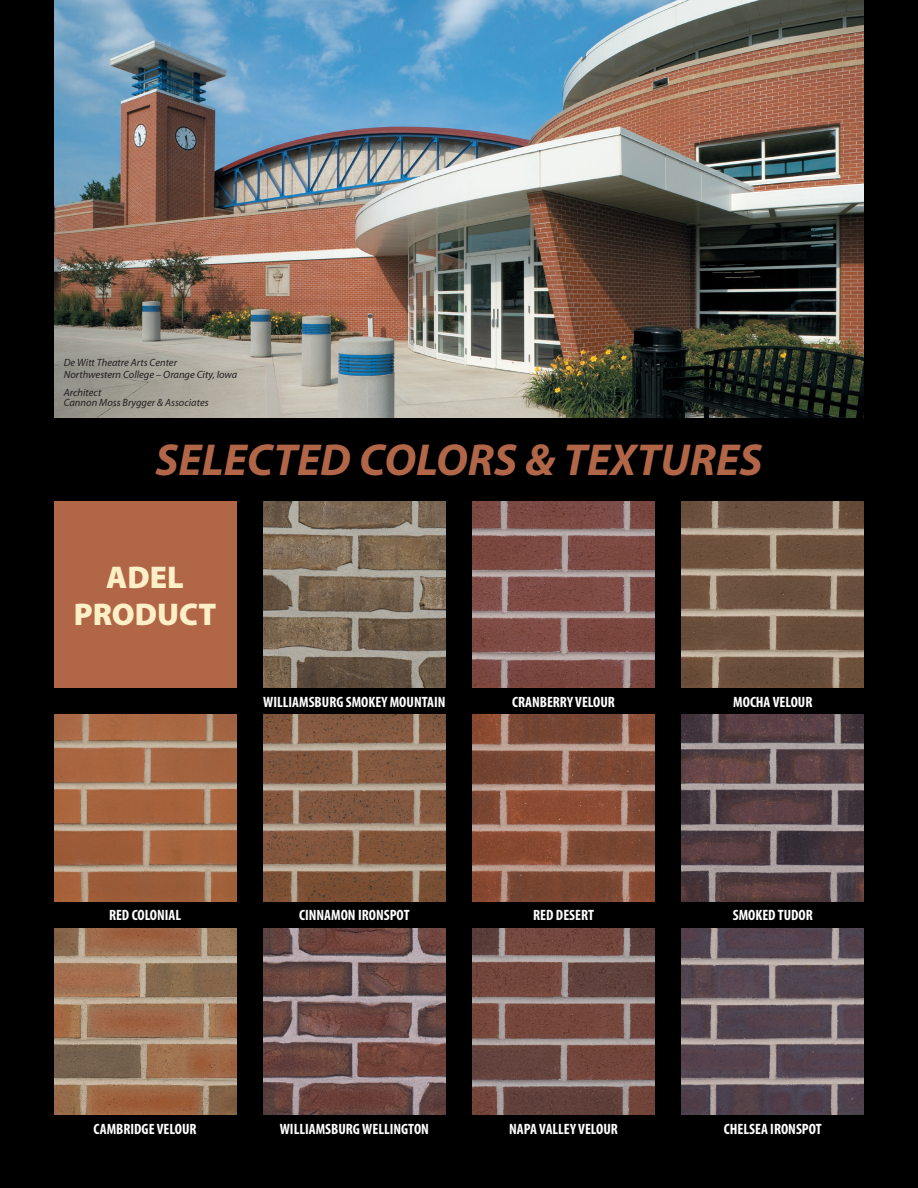
<style>
.page{position:relative;width:918px;height:1188px;background:#000001}
.page>*{position:absolute;margin:0;border:0;box-sizing:border-box;transform-origin:0 0}
.t1{font:italic 700 45px "Myriad Pro";color:#b26648}
.t2{font:900 31.5px/37.8px "Myriad Pro";color:#fef0c6;text-align:center}
.t3{font:700 condensed 15px "Myriad Pro";color:#fff}
.t4{font:italic 10.5px/12px "Myriad Pro";color:#231f20}
</style>
<div class="page">
<img style="left:54px;top:0;width:810px;height:417px">
<div style="left:54px;top:502px;width:182px;height:186px;background:#b26648"></div>
<img style="left:263px;top:502px;width:183px;height:186px">
<img style="left:472px;top:502px;width:183px;height:186px">
<img style="left:682px;top:502px;width:182px;height:186px">
<img style="left:54px;top:715px;width:182px;height:186px">
<img style="left:263px;top:715px;width:183px;height:186px">
<img style="left:472px;top:715px;width:183px;height:186px">
<img style="left:682px;top:715px;width:182px;height:186px">
<img style="left:54px;top:928px;width:182px;height:186px">
<img style="left:263px;top:928px;width:183px;height:186px">
<img style="left:472px;top:928px;width:183px;height:186px">
<img style="left:682px;top:928px;width:182px;height:186px">
<p class="t4" style="left:64px;top:356px;width:175px">De Witt Theatre Arts Center<br>Northwestern College – Orange City, Iowa</p>
<p class="t4" style="left:64px;top:387px;width:146px;line-height:10.5px">Architect<br>Cannon Moss Brygger &amp; Associates</p>
<h1 class="t1" style="left:156px;top:430px;width:608px">SELECTED COLORS &amp; TEXTURES</h1>
<h2 class="t2" style="left:74px;top:557px;width:144px">ADEL<br>PRODUCT</h2>
<p class="t3" style="left:263px;top:693px;width:184px">WILLIAMSBURG SMOKEY MOUNTAIN</p>
<p class="t3" style="left:512px;top:693px;width:104px">CRANBERRY VELOUR</p>
<p class="t3" style="left:109px;top:906px;width:74px">RED COLONIAL</p>
<p class="t3" style="left:299px;top:906px;width:112px">CINNAMON IRONSPOT</p>
<p class="t3" style="left:533px;top:906px;width:62px">RED DESERT</p>
<p class="t3" style="left:733px;top:693px;width:81px">MOCHA VELOUR</p>
<p class="t3" style="left:733px;top:906px;width:82px">SMOKED TUDOR</p>
<p class="t3" style="left:94px;top:1119px;width:104px">CAMBRIDGE VELOUR</p>
<p class="t3" style="left:280px;top:1119px;width:151px">WILLIAMSBURG WELLINGTON</p>
<p class="t3" style="left:509px;top:1119px;width:110px">NAPA VALLEY VELOUR</p>
<p class="t3" style="left:724px;top:1119px;width:99px">CHELSEA IRONSPOT</p>
</div>
